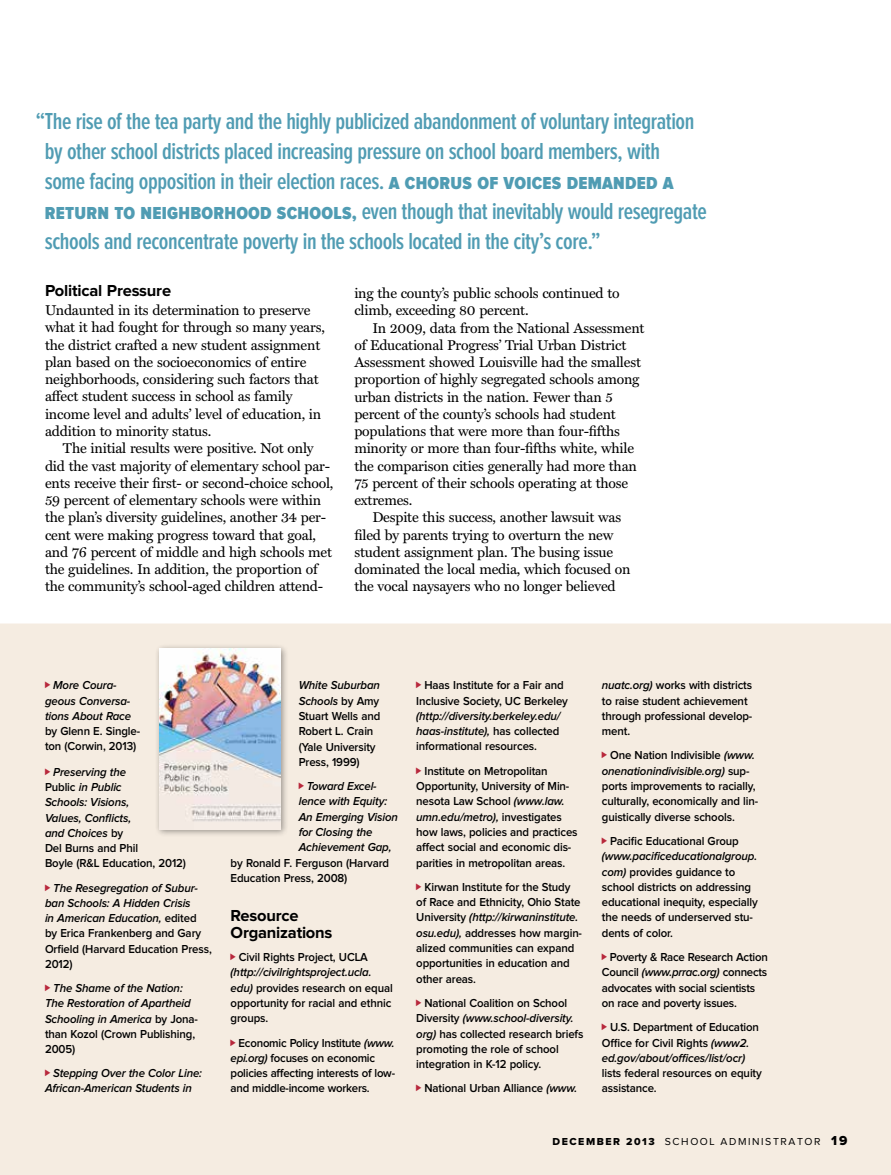
<style>
.page{position:relative;width:891px;height:1175px;background:#fff}
.page>*{position:absolute;margin:0;border:0;box-sizing:border-box;transform-origin:0 0}
.t1{font:600 24px/30px "Proxima Nova Ex Cn";letter-spacing:-.02em;color:#509cb3}
.t2{font:700 16.5px/16.8px "Proxima Nova";letter-spacing:-.015em;color:#000}
.t3{font:14.25px/17.2px "Miller Text";letter-spacing:-.015em;color:#000}
.t4{font:600 12px/15.3px "Proxima Nova";letter-spacing:-.01em;color:#000;scale:.95 1}
.t5{font:italic 600 12px/15.3px "Proxima Nova";letter-spacing:-.01em;color:#000;scale:.95 1}
.t6{font:10.5px "Proxima Nova";letter-spacing:.15em;color:#000}
.s1{font-family:"Proxima Nova Cond";font-weight:900;font-size:18px}
.s2{font-style:normal}
.s3{font-style:italic}
.s4{font-family:"Proxima Nova Extrabld"}
.s5{font-family:"Proxima Nova Extrabld";font-size:13.5px}
</style>
<div class="page">
<div style="left:0;top:623px;width:891px;height:551px;background:#f5ece1"></div>
<div style="left:155px;top:643px;width:134px;height:194px;background:#000;opacity:.4"></div>
<img style="left:160px;top:648px;width:121px;height:181px">
<svg style="left:45px;top:681px;width:5px;height:7px"></svg>
<svg style="left:45px;top:768px;width:5px;height:7px"></svg>
<svg style="left:45px;top:884px;width:5px;height:6px"></svg>
<svg style="left:45px;top:984px;width:5px;height:7px"></svg>
<svg style="left:45px;top:1069px;width:5px;height:7px"></svg>
<svg style="left:299px;top:782px;width:5px;height:7px"></svg>
<svg style="left:231px;top:953px;width:5px;height:7px"></svg>
<svg style="left:231px;top:1039px;width:5px;height:6px"></svg>
<svg style="left:416px;top:681px;width:5px;height:7px"></svg>
<svg style="left:416px;top:767px;width:5px;height:7px"></svg>
<svg style="left:416px;top:883px;width:5px;height:7px"></svg>
<svg style="left:416px;top:999px;width:5px;height:7px"></svg>
<svg style="left:416px;top:1084px;width:5px;height:7px"></svg>
<svg style="left:602px;top:752px;width:5px;height:6px"></svg>
<svg style="left:602px;top:837px;width:5px;height:7px"></svg>
<svg style="left:602px;top:953px;width:5px;height:7px"></svg>
<svg style="left:602px;top:1023px;width:5px;height:7px"></svg>
<p class="t1" style="left:45px;top:107px;width:663px;text-indent:-10px">“The rise of the tea party and the highly publicized abandonment of voluntary integration by other school districts placed increasing pressure on school board members, with<br>some facing opposition in their election races. <span class="s1">A CHORUS OF VOICES DEMANDED A RETURN TO NEIGHBORHOOD SCHOOLS,</span> even though that inevitably would resegregate schools and reconcentrate poverty in the schools located in the city’s core.”</p>
<h2 class="t2" style="left:45px;top:283px;width:128px">Political Pressure</h2>
<p class="t3" style="left:45px;top:302px;width:281px">Undaunted in its determination to preserve what it had fought for through so many years, the district crafted a new student assignment plan based on the socioeconomics of entire neighborhoods, considering such factors that affect student success in school as family income level and adults’ level of education, in addition to minority status.</p>
<p class="t3" style="left:45px;top:440px;width:290px;text-indent:18px">The initial results were positive. Not only did the vast majority of elementary school par&shy;ents receive their first- or second-choice school, 59 percent of elementary schools were within the plan’s diversity guidelines, another 34 per&shy;cent were making progress toward that goal, and 76 percent of middle and high schools met the guidelines. In addition, the proportion of the community’s school-aged children attend-</p>
<p class="t3" style="left:354px;top:285px;width:267px">ing the county’s public schools continued to climb, exceeding 80 percent.</p>
<p class="t3" style="left:372px;top:319px;width:274px">In 2009, data from the National Assessment</p>
<p class="t3" style="left:354px;top:336px;width:274px">of Educational Progress’ Trial Urban District</p>
<p class="t3" style="left:354px;top:354px;width:288px">Assessment showed Louisville had the smallest</p>
<p class="t3" style="left:354px;top:371px;width:287px">proportion of highly segregated schools among</p>
<p class="t3" style="left:354px;top:388px;width:260px">urban districts in the nation. Fewer than 5</p>
<p class="t3" style="left:354px;top:406px;width:263px">percent of the county’s schools had student</p>
<p class="t3" style="left:354px;top:423px;width:267px">populations that were more than four-fifths</p>
<p class="t3" style="left:354px;top:440px;width:281px">minority or more than four-fifths white, while</p>
<p class="t3" style="left:354px;top:457px;width:284px">the comparison cities generally had more than</p>
<p class="t3" style="left:354px;top:475px;width:275px">75 percent of their schools operating at those</p>
<p class="t3" style="left:354px;top:492px;width:60px">extremes.</p>
<p class="t3" style="left:372px;top:509px;width:250px">Despite this success, another lawsuit was</p>
<p class="t3" style="left:354px;top:526px;width:261px">filed by parents trying to overturn the new</p>
<p class="t3" style="left:354px;top:544px;width:260px">student assignment plan. The busing issue</p>
<p class="t3" style="left:354px;top:561px;width:278px">dominated the local media, which focused on</p>
<p class="t3" style="left:354px;top:578px;width:263px">the vocal naysayers who no longer believed</p>
<p class="t5" style="left:45px;top:678px;width:92px;text-align:center">More Coura&shy;geous Conversa&shy;tions About Race</p>
<p class="t4" style="left:45px;top:724px;width:102px">by Glenn E. Single&shy;ton (Corwin, 2013)</p>
<p class="t5" style="left:45px;top:764px;width:150px;text-indent:8px">Preserving the<br><span class="s2">Public</span> in Public<br>Schools: Visions,<br>Values, Conflicts,<br>and Choices <span class="s2">by<br>Del Burns and Phil<br>Boyle (R&amp;L Education, 2012)</span></p>
<p class="t5" style="left:45px;top:880px;width:177px;text-indent:8px">The Resegregation of Subur&shy;ban Schools: A Hidden Crisis<br>in American Education, <span class="s2">edited by Erica Frankenberg and Gary<br>Orfield (Harvard Education Press,<br>2012)</span></p>
<p class="t5" style="left:45px;top:980px;width:163px;text-indent:8px">The Shame of the Nation:<br>The Restoration of Apartheid<br>Schooling in America <span class="s2">by Jona&shy;than Kozol (Crown Publishing,<br>2005)</span></p>
<p class="t5" style="left:45px;top:1066px;width:167px;text-indent:8px">Stepping Over the Color Line:<br>African-American Students in</p>
<p class="t4" style="left:299px;top:678px;width:88px"><span class="s3">White Suburban<br>Schools</span> by Amy<br>Stuart Wells and<br>Robert L. Crain (Yale University<br>Press, 1999)</p>
<p class="t5" style="left:299px;top:779px;width:106px;text-indent:8px">Toward Excel&shy;lence with Equity:<br>An Emerging Vision for Closing the<br>Achievement Gap,</p>
<p class="t4" style="left:231px;top:855px;width:168px">by Ronald F. Ferguson (Harvard<br>Education Press, 2008)</p>
<h2 class="t2" style="left:231px;top:908px;width:103px">Resource<br>Organizations</h2>
<p class="t4" style="left:239px;top:949px;width:137px">Civil Rights Project, UCLA</p>
<p class="t4" style="left:231px;top:965px;width:172px"><span class="s3">(http://civilrightsproject.ucla. edu)</span> provides research on equal opportunity for racial and ethnic groups.</p>
<p class="t4" style="left:231px;top:1035px;width:175px;text-indent:8px">Economic Policy Institute <span class="s3">(www. epi.org)</span> focuses on economic policies affecting interests of low&shy;and middle-income workers.</p>
<p class="t4" style="left:416px;top:678px;width:161px;text-align:center">Haas Institute for a Fair and<br>Inclusive Society, UC Berkeley</p>
<p class="t5" style="left:416px;top:708px;width:153px;text-align:justify">(http://diversity.berkeley.edu/ haas-institute), <span class="s2">has collected informational resources.</span></p>
<p class="t4" style="left:416px;top:763px;width:171px;text-indent:8px">Institute on Metropolitan<br>Opportunity, University of Min&shy;nesota Law School <span class="s3">(www.law. umn.edu/metro),</span> investigates how laws, policies and practices affect social and economic dis&shy;parities in metropolitan areas.</p>
<p class="t4" style="left:416px;top:879px;width:176px;text-indent:8px">Kirwan Institute for the Study of Race and Ethnicity, Ohio State<br>University <span class="s3">(http://kirwaninstitute. osu.edu),</span> addresses how margin&shy;alized communities can expand opportunities in education and other areas.</p>
<p class="t4" style="left:416px;top:995px;width:177px;text-indent:8px">National Coalition on School<br>Diversity <span class="s3">(www.school-diversity. org)</span> has collected research briefs promoting the role of school integration in K-12 policy.</p>
<p class="t4" style="left:424px;top:1081px;width:162px">National Urban Alliance <span class="s3">(www.</span></p>
<p class="t4" style="left:602px;top:678px;width:160px"><span class="s3">nuatc.org)</span> works with districts to raise student achievement through professional develop&shy;ment.</p>
<p class="t4" style="left:602px;top:748px;width:166px;text-indent:8px">One Nation Indivisible <span class="s3">(www. onenationindivisible.org)</span> sup&shy;ports improvements to racially, culturally, economically and lin&shy;guistically diverse schools.</p>
<p class="t4" style="left:610px;top:833px;width:137px">Pacific Educational Group</p>
<p class="t4" style="left:602px;top:849px;width:166px"><span class="s3">(www.pacificeducationalgroup. com)</span> provides guidance to school districts on addressing educational inequity, especially the needs of underserved stu&shy;dents of color.</p>
<p class="t4" style="left:602px;top:950px;width:176px;text-indent:8px">Poverty &amp; Race Research Action<br>Council <span class="s3">(www.prrac.org)</span> connects advocates with social scientists on race and poverty issues.</p>
<p class="t4" style="left:602px;top:1020px;width:167px;text-indent:8px">U.S. Department of Education<br>Office for Civil Rights <span class="s3">(www2. ed.gov/about/offices/list/ocr)</span></p>
<p class="t4" style="left:602px;top:1066px;width:170px">lists federal resources on equity assistance.</p>
<p class="t6" style="left:552px;top:1136px;width:297px"><span class="s4">DECEMBER 2013</span> SCHOOL ADMINISTRATOR <span class="s5">19</span></p>
</div>
